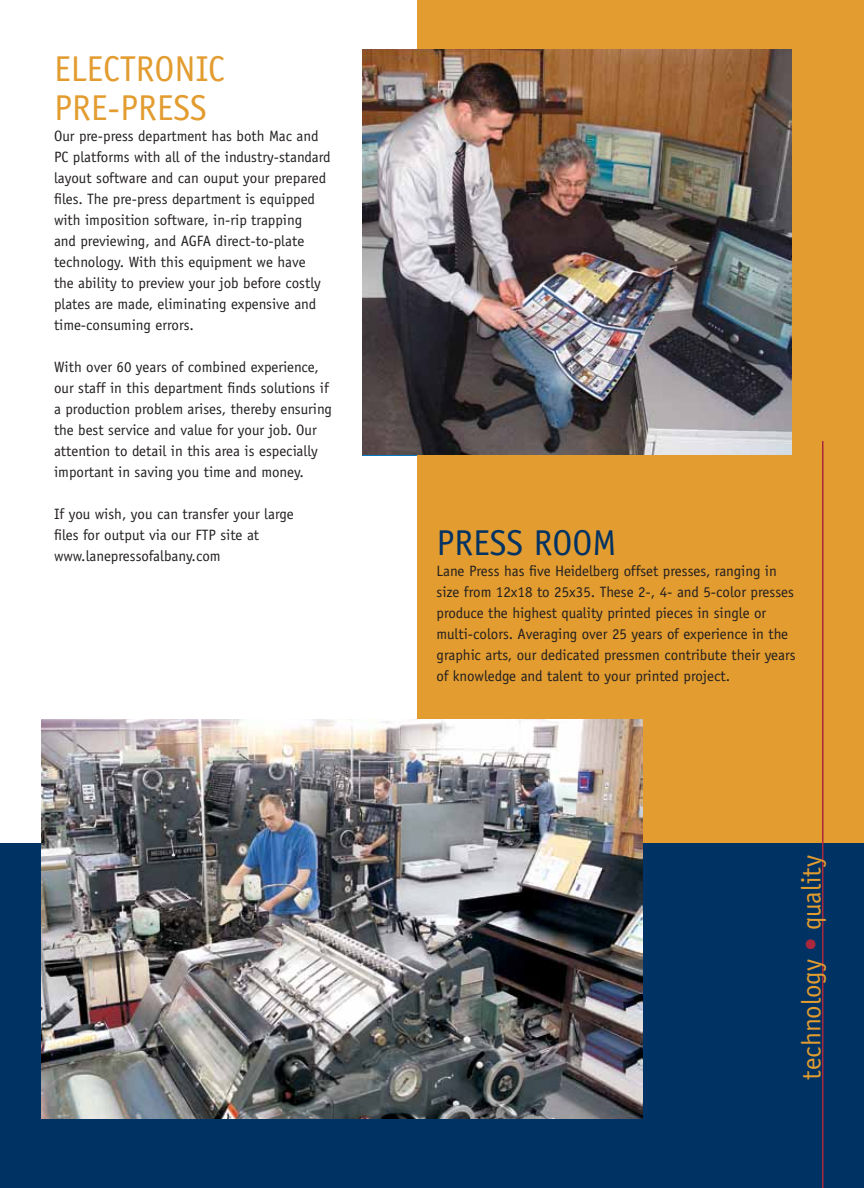
<style>
.page{position:relative;width:864px;height:1188px;background:#fff}
.page>*{position:absolute;margin:0;border:0;box-sizing:border-box;transform-origin:0 0}
.t1{font:36px/39px "Officina Sans";color:#e29c2f}
.t2{font:36px "Officina Sans";color:#003263}
.t3{font:27px "Officina Sans";color:#e29c2f}
.t4{font:15px/21px "Officina Sans";color:#231f20}
.s1{color:#aa273d}
</style>
<div class="page">
<div style="left:417px;top:0;width:447px;height:843px;background:#e29c2f"></div>
<div style="left:0;top:843px;width:864px;height:345px;background:#003263"></div>
<hr style="left:822px;top:441px;width:2px;height:747px;background:#aa273d">
<img style="left:42px;top:720px;width:601px;height:399px">
<img style="left:363px;top:49px;width:429px;height:406px">
<h1 class="t1" style="left:54px;top:49px;width:156px">Electronic<br>Pre‑Press</h1>
<p class="t4" style="left:54px;top:125px;width:278px">Our pre-press department has both Mac and PC platforms with all of the industry-standard layout software and can ouput your prepared files. The pre-press department is equipped with imposition software, in-rip trapping<br>and previewing, and AGFA direct-to-plate technology. With this equipment we have<br>the ability to preview your job before costly plates are made, eliminating expensive and time-consuming errors.</p>
<p class="t4" style="left:54px;top:356px;width:280px">With over 60 years of combined experience, our staff in this department finds solutions if a production problem arises, thereby ensuring the best service and value for your job. Our attention to detail in this area is especially important in saving you time and money.</p>
<p class="t4" style="left:54px;top:503px;width:241px">If you wish, you can transfer your large files for output via our FTP site at www.lanepressofalbany.com</p>
<h1 class="t2" style="left:436px;top:522px;width:182px">Press Room</h1>
<p class="t4" style="left:436px;top:560px;width:361px">Lane Press has five Heidelberg offset presses, ranging in size from 12x18 to 25x35. These 2-, 4- and 5-color presses produce the highest quality printed pieces in single or multi-colors. Averaging over 25 years of experience in the graphic arts, our dedicated pressmen contribute their years of knowledge and talent to your printed project.</p>
<h2 class="t3" style="left:795px;top:1080px;width:226px;rotate:-90deg">technology <span class="s1">•</span> quality</h2>
</div>
